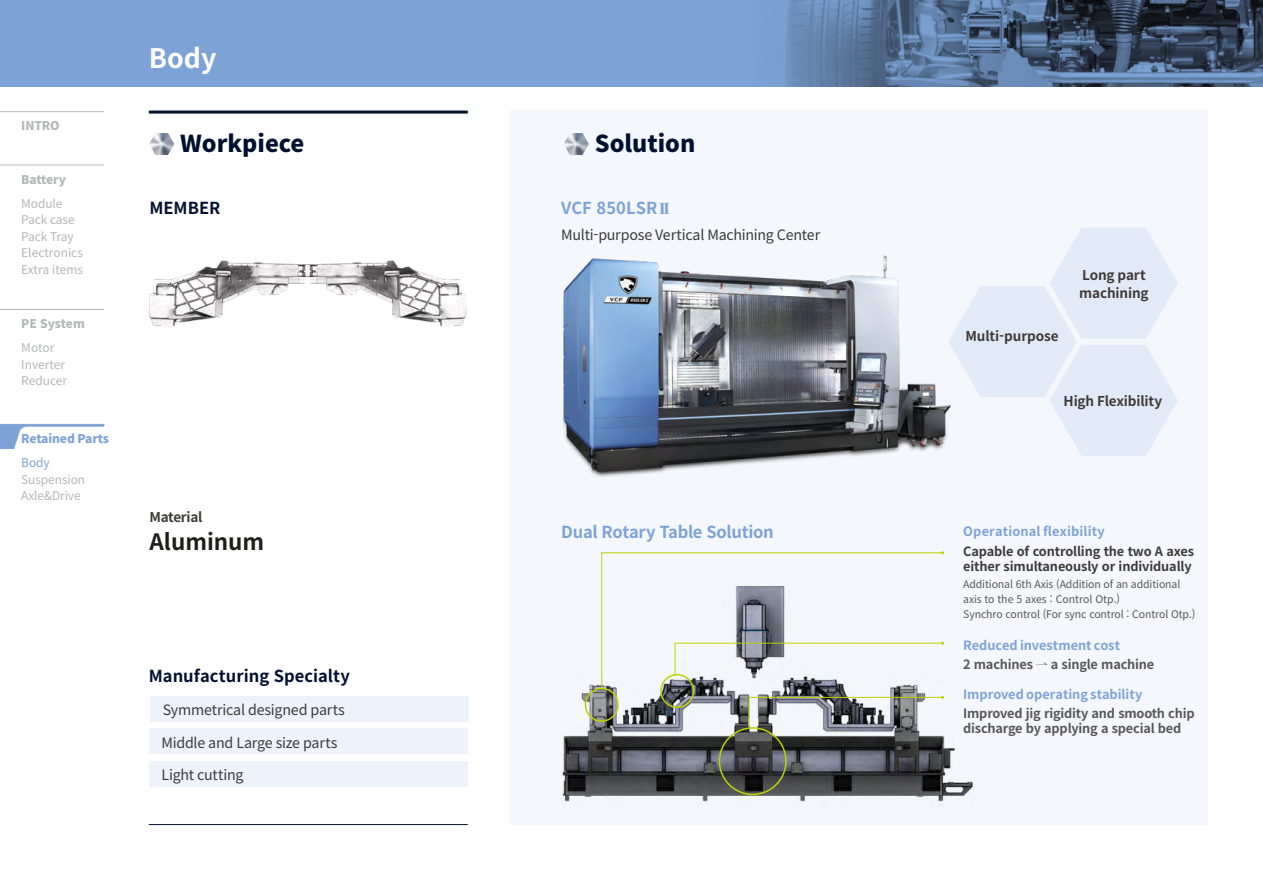
<style>
.page{position:relative;width:1263px;height:893px;background:#fff}
.page>*{position:absolute;margin:0;border:0;box-sizing:border-box;transform-origin:0 0}
.t1{font:700 26.85px "Noto Sans KR";color:#fff}
.t2{font:900 23.25px "Noto Sans KR";color:#00102f}
.t3{font:700 22.5px "Noto Sans KR";color:#1f1e1d}
.t4{font:700 16.5px "Noto Sans KR";color:#00102f}
.t5{font:700 16.5px "Noto Sans KR";letter-spacing:-.015em;color:#7da3d6}
.t6{font:700 16.5px "Noto Sans KR";letter-spacing:.005em;color:#7da3d6}
.t7{font:14.25px "Noto Sans KR";letter-spacing:-.015em;color:#3e3a39}
.t8{font:700 13.5px/18px "Noto Sans KR";letter-spacing:-.01em;color:#3e3a39}
.t9{font:700 12.75px/19.2px "Noto Sans KR";letter-spacing:-.015em;color:#595757}
.t10{font:700 12.75px/15px "Noto Sans KR";letter-spacing:-.01em;color:#3e3a39}
.t11{font:700 12.75px "Noto Sans KR";letter-spacing:.005em;color:#7da3d6}
.t12{font:12px/16.5px "Noto Sans KR";letter-spacing:-.01em;color:#b5b6b6}
.t13{font:900 12px "Noto Sans KR";letter-spacing:-.01em;color:#b5b6b6}
.t14{font:900 12px "Noto Sans KR";letter-spacing:-.01em;color:#7da3d6}
.t15{font:12px "Noto Sans KR";color:#7da3d6}
.t16{font:10.5px/15px "Noto Sans KR";letter-spacing:-.01em;color:#595757}
.s1{font-family:"Times New Roman"}
.s2{color:#7da3d6}
.s3{font-family:"Sand Kg";font-weight:400}
</style>
<div class="page">
<svg style="left:0;top:0;width:1263px;height:87px;background:#6a8ab6"></svg>
<div style="left:510px;top:111px;width:698px;height:714px;background:#f4f7fc"></div>
<hr style="left:149px;top:111px;width:319px;height:3px;background:#00102f">
<hr style="left:149px;top:824px;width:319px;height:1px;background:#00102f">
<img style="left:564px;top:133px;width:25px;height:22px">
<img style="left:149px;top:133px;width:25px;height:22px">
<hr style="left:0;top:111px;width:104px;height:1px;background:#b5b6b6">
<div style="left:150px;top:696px;width:319px;height:25px;background:#eef2fa"></div>
<div style="left:149px;top:729px;width:319px;height:25px;background:#eef2fa"></div>
<div style="left:149px;top:761px;width:319px;height:26px;background:#eef2fa"></div>
<img style="left:562px;top:641px;width:411px;height:161px">
<div style="left:585px;top:688px;width:34px;height:34px;border:2px solid #bfd200;border-radius:50%"></div>
<div style="left:660px;top:674px;width:34px;height:34px;border:2px solid #bfd200;border-radius:50%"></div>
<div style="left:719px;top:727px;width:68px;height:68px;border:2px solid #bfd200;border-radius:50%"></div>
<svg style="left:601px;top:552px;width:342px;height:138px"></svg>
<svg style="left:748px;top:696px;width:196px;height:32px"></svg>
<svg style="left:674px;top:642px;width:270px;height:33px"></svg>
<svg style="left:1064px;top:228px;width:114px;height:228px"></svg>
<img style="left:149px;top:260px;width:318px;height:67px">
<hr style="left:0;top:165px;width:104px;height:1px;background:#b5b6b6">
<hr style="left:0;top:309px;width:104px;height:1px;background:#b5b6b6">
<svg style="left:0;top:424px;width:105px;height:25px"></svg>
<img style="left:562px;top:255px;width:502px;height:222px">
<p class="t13" style="left:21px;top:119px;width:40px">INTRO</p>
<p class="t13" style="left:21px;top:173px;width:46px">Battery</p>
<p class="t12" style="left:21px;top:195px;width:63px">Module<br>Pack case<br>Pack Tray<br>Electronics<br>Extra items</p>
<p class="t13" style="left:21px;top:317px;width:65px">PE System</p>
<p class="t12" style="left:21px;top:340px;width:47px">Motor<br>Inverter<br>Reducer</p>
<p class="t14" style="left:21px;top:432px;width:89px">Retained Parts</p>
<p class="t15" style="left:21px;top:456px;width:30px">Body</p>
<p class="t12" style="left:21px;top:471px;width:65px">Suspension<br>Axle&amp;Drive</p>
<h1 class="t1" style="left:149px;top:43px;width:69px">Body</h1>
<h2 class="t2" style="left:180px;top:131px;width:126px">Workpiece</h2>
<h2 class="t2" style="left:595px;top:131px;width:102px">Solution</h2>
<h3 class="t4" style="left:150px;top:199px;width:72px">MEMBER</h3>
<p class="t8" style="left:150px;top:508px;width:54px">Material</p>
<h3 class="t3" style="left:150px;top:529px;width:116px">Aluminum</h3>
<h3 class="t6" style="left:561px;top:199px;width:110px">VCF 850LSR <span class="s1">II</span></h3>
<h3 class="t7" style="left:561px;top:227px;width:260px">Multi-purpose Vertical Machining Center</h3>
<h3 class="t5" style="left:561px;top:522px;width:214px">Dual Rotary Table Solution</h3>
<h3 class="t4" style="left:149px;top:667px;width:203px">Manufacturing Specialty</h3>
<h3 class="t7" style="left:163px;top:702px;width:184px">Symmetrical designed parts</h3>
<h3 class="t7" style="left:162px;top:734px;width:177px">Middle and Large size parts</h3>
<h3 class="t7" style="left:162px;top:767px;width:83px">Light cutting</h3>
<p class="t8" style="left:965px;top:328px;width:95px">Multi-purpose</p>
<p class="t8" style="left:1079px;top:266px;width:71px">Long part machining</p>
<p class="t8" style="left:1063px;top:393px;width:100px">High Flexibility</p>
<p class="t11" style="left:963px;top:524px;width:143px">Operational flexibility</p>
<p class="t10" style="left:963px;top:544px;width:232px">Capable of controlling the two A axes either simultaneously or individually</p>
<p class="t16" style="left:963px;top:577px;width:234px">Additional 6th Axis (Addition of an additional axis to the 5 axes : Control Otp.)<br>Synchro control (For sync control : Control Otp.)</p>
<p class="t9" style="left:963px;top:636px;width:193px"><span class="s2">Reduced investment cost<br></span>2 machines <span class="s3">⇀</span> a single machine</p>
<p class="t11" style="left:963px;top:687px;width:181px">Improved operating stability</p>
<p class="t9" style="left:963px;top:706px;width:233px;line-height:15px">Improved jig rigidity and smooth chip discharge by applying a special bed</p>
</div>
